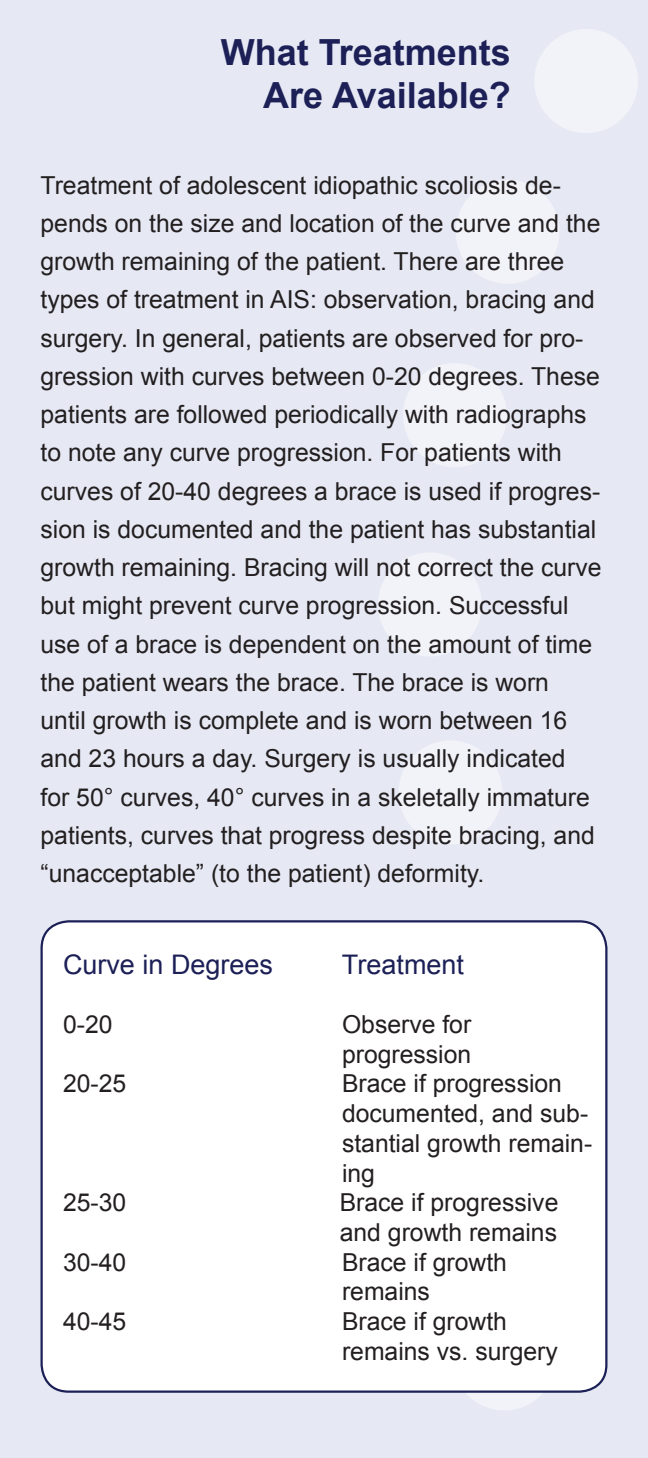
<style>
.page{position:relative;width:648px;height:1458px;background:#e6e9f4}
.page>*{position:absolute;margin:0;border:0;box-sizing:border-box;transform-origin:0 0}
.Right_Hand_Heading{font:700 36px "Arial";color:#1c2056}
.Subhead{font:27px "Arial";color:#1c2056}
.Body_Text{font:24.75px/38.2px "Arial";color:#231f20}
</style>
<div class="page">
<svg style="left:455px;top:179px;width:106px;height:106px"></svg>
<svg style="left:402px;top:362px;width:106px;height:106px"></svg>
<svg style="left:377px;top:551px;width:106px;height:107px"></svg>
<svg style="left:397px;top:739px;width:106px;height:107px"></svg>
<svg style="left:451px;top:1393px;width:106px;height:19px"></svg>
<svg style="left:533px;top:28px;width:106px;height:106px"></svg>
<div style="left:42px;top:921px;width:564px;height:471px;background:#fff;border-radius:27px"></div>
<div style="left:40px;top:920px;width:568px;height:473px;border:2px solid #1c2056;border-radius:27px"></div>
<p class="Right_Hand_Heading" style="left:221px;top:29px;width:292px">What Treatments</p>
<p class="Right_Hand_Heading" style="left:263px;top:72px;width:249px">Are Available?</p>
<p class="Body_Text" style="left:40px;top:166px;width:563px">Treatment of adolescent idiopathic scoliosis de&shy;pends on the size and location of the curve and the growth remaining of the patient. There are three types of treatment in AIS: observation, bracing and surgery. In general, patients are observed for pro&shy;gression with curves between 0-20 degrees. These patients are followed periodically with radiographs to note any curve progression. For patients with curves of 20-40 degrees a brace is used if progres&shy;sion is documented and the patient has substantial growth remaining. Bracing will not correct the curve but might prevent curve progression. Successful use of a brace is dependent on the amount of time the patient wears the brace. The brace is worn<br>until growth is complete and is worn between 16 and 23 hours a day. Surgery is usually indicated<br>for 50° curves, 40° curves in a skeletally immature patients, curves that progress despite bracing, and “unacceptable” (to the patient) deformity.</p>
<p class="Subhead" style="left:63px;top:946px;width:212px">Curve in Degrees</p>
<p class="Subhead" style="left:342px;top:946px;width:124px">Treatment</p>
<p class="Body_Text" style="left:63px;top:1006px;width:51px">0-20</p>
<p class="Body_Text" style="left:342px;top:1006px;width:131px">Observe for</p>
<p class="Body_Text" style="left:342px;top:1035px;width:131px">progression</p>
<p class="Body_Text" style="left:63px;top:1065px;width:65px">20-25</p>
<p class="Body_Text" style="left:342px;top:1069px;width:252px;line-height:29.7px">Brace if progression documented, and sub&shy;stantial growth remain&shy;ing</p>
<p class="Body_Text" style="left:63px;top:1184px;width:65px">25-30</p>
<p class="Body_Text" style="left:340px;top:1188px;width:220px;line-height:29.7px">Brace if progressive and growth remains</p>
<p class="Body_Text" style="left:63px;top:1243px;width:65px">30-40</p>
<p class="Body_Text" style="left:342px;top:1243px;width:167px">Brace if growth</p>
<p class="Body_Text" style="left:342px;top:1273px;width:90px">remains</p>
<p class="Body_Text" style="left:63px;top:1303px;width:65px">40-45</p>
<p class="Body_Text" style="left:342px;top:1303px;width:167px">Brace if growth</p>
<p class="Body_Text" style="left:342px;top:1332px;width:217px">remains vs. surgery</p>
</div>
